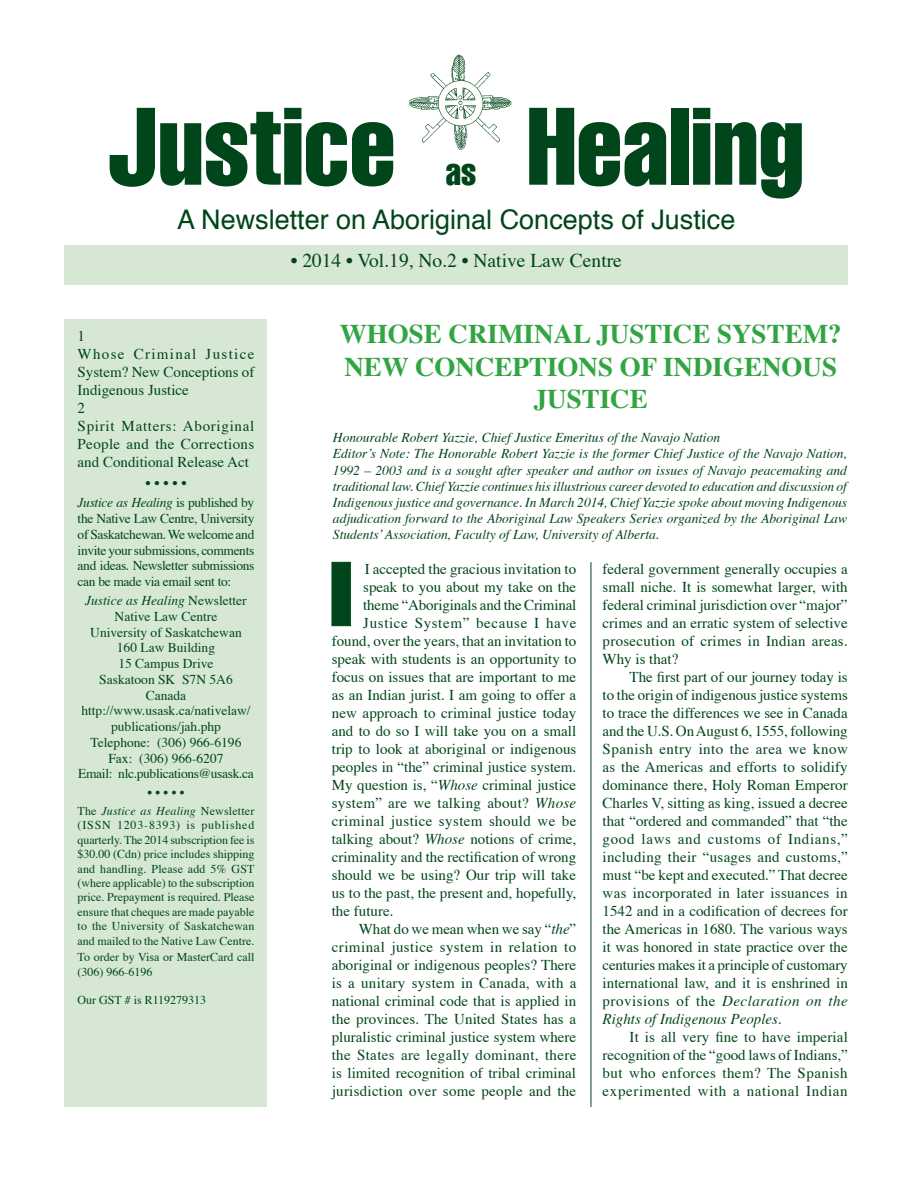
<style>
.page{position:relative;width:918px;height:1188px;background:#fff}
.page>*{position:absolute;margin:0;border:0;box-sizing:border-box;transform-origin:0 0}
.t1{font:extra-condensed 108px "Helvetica";color:#00461a}
.t2{font:extra-condensed 36px "Helvetica";color:#00461a}
.t3{font:700 27px/32.4px "Times";color:#32a543;text-align:center}
.t4{font:27px "Helvetica";color:#00461a}
.t5{font:19.5px "Times";color:#00461a}
.para1{font:15px/18px "Times";color:#00461a;text-align:justify}
.para1-2{font:15px "Times";letter-spacing:.025em;color:#00461a}
.para1-3{font:15px "Times";letter-spacing:.02em;color:#00461a}
.para1-4{font:15px "Times";letter-spacing:.04em;color:#00461a}
.by-line{font:italic 13.5px/16.2px "Times";color:#00461a;text-align:justify}
.para1-5{font:13.5px/15.8px "Times";color:#00461a;text-align:center}
.para1-6{font:13.5px "Times";letter-spacing:-.025em;color:#00461a}
.para1-7{font:italic 13.5px "Times";color:#00461a}
.para1-8{font:12px/14.4px "Times";color:#00461a;text-align:justify}
.s1{font-style:italic}
.s2{font-style:normal}
</style>
<div class="page">
<div style="left:65px;top:246px;width:783px;height:39px;background:#d6e8d3"></div>
<div style="left:332px;top:562px;width:19px;height:64px;background:#00461a;border:1px solid #00461a"></div>
<hr style="left:591px;top:562px;width:1px;height:545px;background:#00461a">
<div style="left:65px;top:319px;width:202px;height:788px;background:#d6e8d3"></div>
<img style="left:409px;top:55px;width:102px;height:95px">
<p class="t1" style="left:108px;top:86px;width:290px">Justice</p>
<p class="t1" style="left:527px;top:86px;width:280px">Healing</p>
<p class="t4" style="left:177px;top:202px;width:560px">A Newsletter on Aboriginal Concepts of Justice</p>
<p class="t2" style="left:446px;top:152px;width:32px">as</p>
<p class="para1" style="left:78px;top:328px;width:9px">1</p>
<p class="para1" style="left:78px;top:346px;width:178px">Whose Criminal Justice System? New Conceptions of Indigenous Justice</p>
<p class="para1" style="left:78px;top:400px;width:9px">2</p>
<p class="para1" style="left:78px;top:418px;width:178px">Spirit Matters: Aboriginal People and the Corrections and Conditional Release Act</p>
<p class="para1" style="left:145px;top:475px;width:43px">• • • • •</p>
<p class="para1-5" style="left:78px;top:496px;width:178px;text-align:justify"><span class="s1">Justice as Healing</span> is published by the Native Law Centre, University of Saskatchewan. We welcome and invite your submissions, comments and ideas. Newsletter submissions can be made via email sent to:</p>
<p class="para1-7" style="left:85px;top:592px;width:163px">Justice as Healing <span class="s2">Newsletter</span></p>
<p class="para1-5" style="left:115px;top:609px;width:104px">Native Law Centre</p>
<p class="para1-5" style="left:90px;top:625px;width:153px">University of Saskatchewan</p>
<p class="para1-5" style="left:117px;top:641px;width:100px">160 Law Building</p>
<p class="para1-5" style="left:118px;top:657px;width:97px">15 Campus Drive</p>
<p class="para1-5" style="left:99px;top:672px;width:135px">Saskatoon SK S7N 5A6<br>Canada</p>
<p class="para1-5" style="left:81px;top:704px;width:171px">http://www.usask.ca/nativelaw/ publications/jah.php</p>
<p class="para1-5" style="left:91px;top:735px;width:152px">Telephone: (306) 966-6196</p>
<p class="para1-5" style="left:108px;top:751px;width:117px">Fax: (306) 966-6207</p>
<p class="para1-6" style="left:78px;top:765px;width:177px">Email: nlc.publications@usask.ca</p>
<p class="para1-5" style="left:147px;top:786px;width:39px">• • • • •</p>
<p class="para1-8" style="left:78px;top:804px;width:178px">The <span class="s1">Justice as Healing</span> Newsletter (ISSN 1203-8393) is published quarterly. The 2014 subscription fee is $30.00 (Cdn) price includes shipping and handling. Please add 5% GST (where applicable) to the subscription price. Prepayment is required. Please ensure that cheques are made payable to the University of Saskatchewan and mailed to the Native Law Centre.</p>
<p class="para1-8" style="left:78px;top:951px;width:178px">To order by Visa or MasterCard call (306) 966-6196</p>
<p class="para1-8" style="left:78px;top:994px;width:130px">Our GST # is R119279313</p>
<p class="t5" style="left:291px;top:248px;width:333px">• 2014 • Vol.19, No.2 • Native Law Centre</p>
<p class="t3" style="left:340px;top:319px;width:503px">WHOSE CRIMINAL JUSTICE SYSTEM?</p>
<p class="t3" style="left:344px;top:352px;width:494px">NEW CONCEPTIONS OF INDIGENOUS<br>JUSTICE</p>
<p class="by-line" style="left:333px;top:430px;width:389px">Honourable Robert Yazzie, Chief Justice Emeritus of the Navajo Nation</p>
<p class="by-line" style="left:333px;top:447px;width:516px">Editor’s Note: The Honorable Robert Yazzie is the former Chief Justice of the Navajo Nation, 1992 – 2003 and is a sought after speaker and author on issues of Navajo peacemaking and traditional law. Chief Yazzie continues his illustrious career devoted to education and discussion of Indigenous justice and governance. In March 2014, Chief Yazzie spoke about moving Indigenous adjudication forward to the Aboriginal Law Speakers Series organized by the Aboriginal Law Students’ Association, Faculty of Law, University of Alberta.</p>
<p class="para1" style="left:365px;top:561px;width:213px">I accepted the gracious invitation to</p>
<p class="para1" style="left:363px;top:579px;width:215px">speak to you about my take on the</p>
<p class="para1" style="left:363px;top:597px;width:215px">theme “Aboriginals and the Criminal</p>
<p class="para1-4" style="left:363px;top:613px;width:215px">Justice System” because I have</p>
<p class="para1" style="left:332px;top:633px;width:246px">found, over the years, that an invitation to</p>
<p class="para1" style="left:332px;top:651px;width:246px">speak with students is an opportunity to</p>
<p class="para1" style="left:332px;top:669px;width:246px">focus on issues that are important to me</p>
<p class="para1" style="left:332px;top:687px;width:246px">as an Indian jurist. I am going to offer a</p>
<p class="para1" style="left:332px;top:705px;width:246px">new approach to criminal justice today</p>
<p class="para1" style="left:332px;top:723px;width:246px">and to do so I will take you on a small</p>
<p class="para1" style="left:332px;top:741px;width:246px">trip to look at aboriginal or indigenous</p>
<p class="para1" style="left:332px;top:759px;width:246px">peoples in “the” criminal justice system.</p>
<p class="para1" style="left:332px;top:777px;width:246px">My question is, “<span class="s1">Whose</span> criminal justice</p>
<p class="para1-3" style="left:332px;top:793px;width:246px">system” are we talking about? <span class="s1">Whose</span></p>
<p class="para1-2" style="left:332px;top:811px;width:246px">criminal justice system should we be</p>
<p class="para1" style="left:332px;top:831px;width:246px">talking about? <span class="s1">Whose</span> notions of crime,</p>
<p class="para1" style="left:332px;top:849px;width:246px">criminality and the rectification of wrong</p>
<p class="para1" style="left:332px;top:867px;width:246px">should we be using? Our trip will take</p>
<p class="para1" style="left:332px;top:885px;width:246px">us to the past, the present and, hopefully,</p>
<p class="para1" style="left:332px;top:903px;width:63px">the future.</p>
<p class="para1" style="left:332px;top:921px;width:246px;text-indent:27px">What do we mean when we say “<span class="s1">the</span>” criminal justice system in relation to aboriginal or indigenous peoples? There is a unitary system in Canada, with a national criminal code that is applied in the provinces. The United States has a pluralistic criminal justice system where the States are legally dominant, there is limited recognition of tribal criminal jurisdiction over some people and the</p>
<p class="para1" style="left:603px;top:561px;width:247px">federal government generally occupies a small niche. It is somewhat larger, with federal criminal jurisdiction over “major” crimes and an erratic system of selective prosecution of crimes in Indian areas.<br>Why is that?</p>
<p class="para1" style="left:603px;top:669px;width:247px;text-indent:27px">The first part of our journey today is to the origin of indigenous justice systems to trace the differences we see in Canada and the U.S. On August 6, 1555, following Spanish entry into the area we know as the Americas and efforts to solidify dominance there, Holy Roman Emperor Charles V, sitting as king, issued a decree that “ordered and commanded” that “the good laws and customs of Indians,” including their “usages and customs,” must “be kept and executed.” That decree was incorporated in later issuances in 1542 and in a codification of decrees for the Americas in 1680. The various ways it was honored in state practice over the centuries makes it a principle of customary international law, and it is enshrined in provisions of the <span class="s1">Declaration on the Rights of Indigenous Peoples</span>.</p>
<p class="para1" style="left:603px;top:1029px;width:247px;text-indent:27px">It is all very fine to have imperial recognition of the “good laws of Indians,” but who enforces them? The Spanish experimented with a national Indian</p>
</div>
